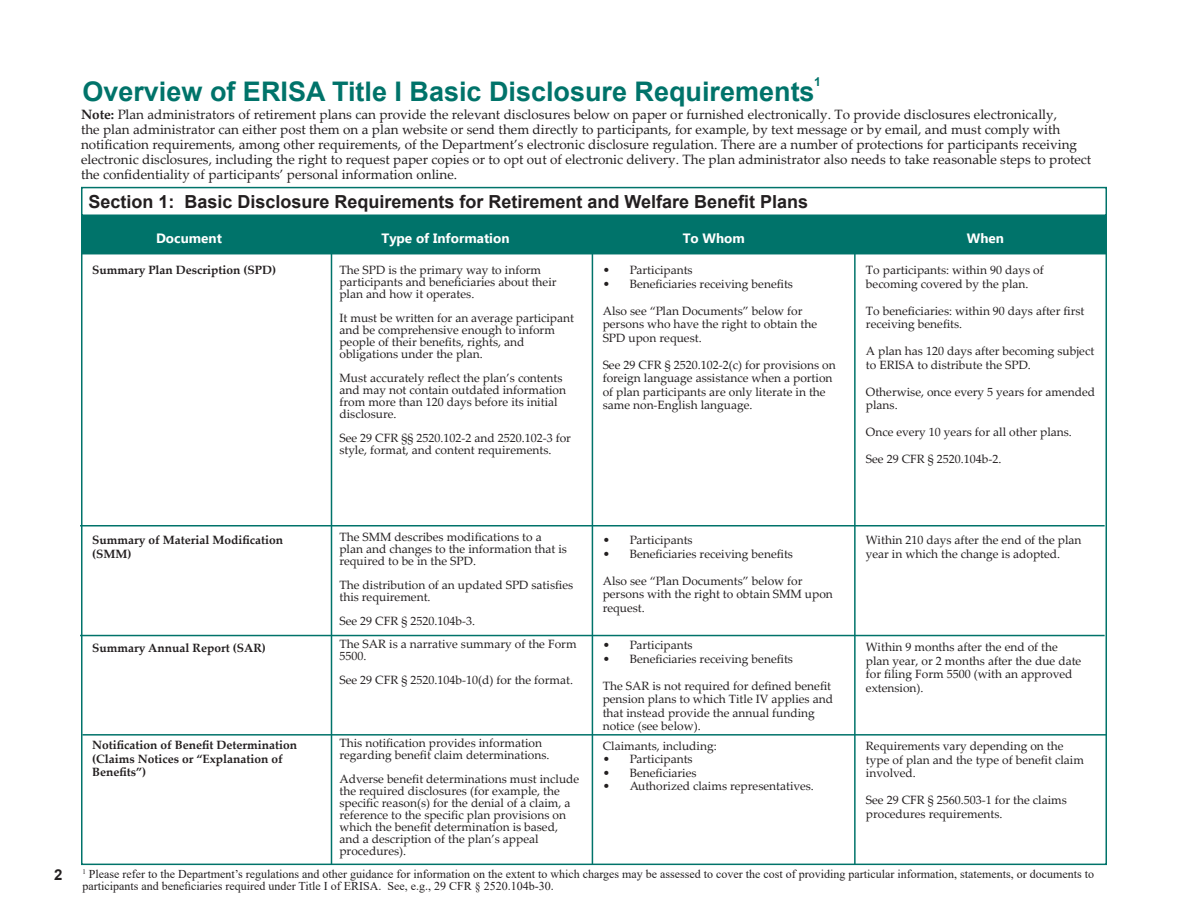
<style>
.page{position:relative;width:1188px;height:918px;background:#fff}
.page>*{position:absolute;margin:0;border:0;box-sizing:border-box;transform-origin:0 0}
.t1{font:700 27px "Arial";color:#00736a}
.Subheads{font:700 18px "Arial";color:#231f20}
.t2{font:700 15px "Arial";color:#231f20}
.Body_text{font:13.5px/15px "Palatino Linotype";color:#231f20}
.t3{font:700 13.5px "Ebrima";color:#fff}
.t4{font:700 12.3px "Arial";color:#00736a}
.Body_text-2{font:12px/13.5px "Palatino Linotype";color:#231f20}
.t5{font:12px/12px "Times New Roman";color:#231f20}
.Subhead_1{font:700 12px/13.5px "Palatino Linotype";color:#231f20}
.s1{font-weight:700}
</style>
<div class="page">
<div style="left:81px;top:216px;width:1026px;height:649px;background:#fff;border:2px solid #00736a"></div>
<div style="left:81px;top:217px;width:1026px;height:37px;background:#00736a"></div>
<div style="left:81px;top:187px;width:1026px;height:29px;border:2px solid #00736a"></div>
<hr style="left:80px;top:525px;width:1025px;height:1px;background:#00736a">
<hr style="left:80px;top:635px;width:1025px;height:1px;background:#00736a">
<hr style="left:331px;top:251px;width:1px;height:613px;background:#00736a">
<hr style="left:592px;top:248px;width:1px;height:616px;background:#00736a">
<hr style="left:854px;top:248px;width:2px;height:616px;background:#00736a">
<hr style="left:82px;top:734px;width:1025px;height:2px;background:#00736a">
<p class="t4" style="left:814px;top:73px;width:8px">1</p>
<p class="t1" style="left:82px;top:72px;width:734px">Overview of ERISA Title I Basic Disclosure Requirements</p>
<p class="Body_text" style="left:81px;top:106px;width:1012px"><span class="s1">Note:</span> Plan administrators of retirement plans can provide the relevant disclosures below on paper or furnished electronically. To provide disclosures electronically,<br>the plan administrator can either post them on a plan website or send them directly to participants, for example, by text message or by email, and must comply with notification requirements, among other requirements, of the Department’s electronic disclosure regulation. There are a number of protections for participants receiving electronic disclosures, including the right to request paper copies or to opt out of electronic delivery. The plan administrator also needs to take reasonable steps to protect the confidentiality of participants’ personal information online.</p>
<p class="Subheads" style="left:88px;top:189px;width:721px">Section 1: Basic Disclosure Requirements for Retirement and Welfare Benefit Plans</p>
<p class="t3" style="left:156px;top:227px;width:67px">Document</p>
<p class="t3" style="left:381px;top:227px;width:130px">Type of Information</p>
<p class="t3" style="left:683px;top:227px;width:64px">To Whom</p>
<p class="t3" style="left:967px;top:227px;width:39px">When</p>
<p class="Subhead_1" style="left:92px;top:263px;width:185px">Summary Plan Description (SPD)</p>
<p class="Body_text-2" style="left:339px;top:264px;width:219px;line-height:12px">The SPD is the primary way to inform participants and beneficiaries about their plan and how it operates.</p>
<p class="Body_text-2" style="left:339px;top:312px;width:236px;line-height:12px">It must be written for an average participant and be comprehensive enough to inform people of their benefits, rights, and obligations under the plan.</p>
<p class="Body_text-2" style="left:339px;top:372px;width:228px;line-height:12px">Must accurately reflect the plan’s contents and may not contain outdated information from more than 120 days before its initial disclosure.</p>
<p class="Body_text-2" style="left:339px;top:432px;width:233px;line-height:12px">See 29 CFR §§ 2520.102-2 and 2520.102-3 for style, format, and content requirements.</p>
<p class="Body_text-2" style="left:603px;top:263px;width:92px">• Participants</p>
<p class="Body_text-2" style="left:603px;top:276px;width:192px">• Beneficiaries receiving benefits</p>
<p class="Body_text-2" style="left:603px;top:303px;width:216px">Also see “Plan Documents” below for persons who have the right to obtain the<br>SPD upon request.</p>
<p class="Body_text-2" style="left:603px;top:357px;width:235px">See 29 CFR § 2520.102-2(c) for provisions on foreign language assistance when a portion of plan participants are only literate in the same non-English language.</p>
<p class="Body_text-2" style="left:866px;top:263px;width:179px">To participants: within 90 days of becoming covered by the plan.</p>
<p class="Body_text-2" style="left:866px;top:303px;width:220px">To beneficiaries: within 90 days after first receiving benefits.</p>
<p class="Body_text-2" style="left:866px;top:344px;width:230px">A plan has 120 days after becoming subject to ERISA to distribute the SPD.</p>
<p class="Body_text-2" style="left:866px;top:384px;width:231px">Otherwise, once every 5 years for amended plans.</p>
<p class="Body_text-2" style="left:866px;top:425px;width:208px">Once every 10 years for all other plans.</p>
<p class="Body_text-2" style="left:866px;top:452px;width:137px">See 29 CFR § 2520.104b-2.</p>
<p class="t2" style="left:54px;top:865px;width:10px">2</p>
<p class="Subhead_1" style="left:92px;top:533px;width:193px">Summary of Material Modification (SMM)</p>
<p class="Subhead_1" style="left:92px;top:641px;width:175px">Summary Annual Report (SAR)</p>
<p class="Subhead_1" style="left:92px;top:738px;width:206px">Notification of Benefit Determination (Claims Notices or “Explanation of<br>Benefits”)</p>
<p class="Body_text-2" style="left:339px;top:531px;width:229px;line-height:12px">The SMM describes modifications to a plan and changes to the information that is required to be in the SPD.</p>
<p class="Body_text-2" style="left:339px;top:579px;width:235px;line-height:12px">The distribution of an updated SPD satisfies this requirement.</p>
<p class="Body_text-2" style="left:339px;top:614px;width:137px">See 29 CFR § 2520.104b-3.</p>
<p class="Body_text-2" style="left:339px;top:637px;width:239px;line-height:12px">The SAR is a narrative summary of the Form<br>5500.</p>
<p class="Body_text-2" style="left:339px;top:672px;width:235px">See 29 CFR § 2520.104b-10(d) for the format.</p>
<p class="Body_text-2" style="left:339px;top:736px;width:212px;line-height:12px">This notification provides information regarding benefit claim determinations.</p>
<p class="Body_text-2" style="left:339px;top:772px;width:241px;line-height:12px">Adverse benefit determinations must include the required disclosures (for example, the specific reason(s) for the denial of a claim, a reference to the specific plan provisions on which the benefit determination is based, and a description of the plan’s appeal procedures).</p>
<p class="Body_text-2" style="left:603px;top:533px;width:92px">• Participants</p>
<p class="Body_text-2" style="left:603px;top:546px;width:192px">• Beneficiaries receiving benefits</p>
<p class="Body_text-2" style="left:603px;top:573px;width:232px">Also see “Plan Documents” below for persons with the right to obtain SMM upon request.</p>
<p class="Body_text-2" style="left:603px;top:638px;width:92px">• Participants</p>
<p class="Body_text-2" style="left:603px;top:651px;width:192px">• Beneficiaries receiving benefits</p>
<p class="Body_text-2" style="left:603px;top:678px;width:232px">The SAR is not required for defined benefit pension plans to which Title IV applies and that instead provide the annual funding notice (see below).</p>
<p class="Body_text-2" style="left:603px;top:738px;width:116px">Claimants, including:</p>
<p class="Body_text-2" style="left:603px;top:752px;width:92px">• Participants</p>
<p class="Body_text-2" style="left:603px;top:765px;width:95px">• Beneficiaries</p>
<p class="Body_text-2" style="left:603px;top:779px;width:213px">• Authorized claims representatives.</p>
<p class="Body_text-2" style="left:866px;top:533px;width:217px">Within 210 days after the end of the plan year in which the change is adopted.</p>
<p class="Body_text-2" style="left:866px;top:640px;width:217px">Within 9 months after the end of the plan year, or 2 months after the due date for filing Form 5500 (with an approved extension).</p>
<p class="Body_text-2" style="left:866px;top:739px;width:220px">Requirements vary depending on the type of plan and the type of benefit claim involved.</p>
<p class="Body_text-2" style="left:866px;top:793px;width:202px">See 29 CFR § 2560.503-1 for the claims procedures requirements.</p>
<p class="t5" style="left:82px;top:867px;width:1013px"><sup>1</sup> Please refer to the Department’s regulations and other guidance for information on the extent to which charges may be assessed to cover the cost of providing particular information, statements, or documents to participants and beneficiaries required under Title I of ERISA. See, e.g., 29 CFR § 2520.104b-30.</p>
</div>
